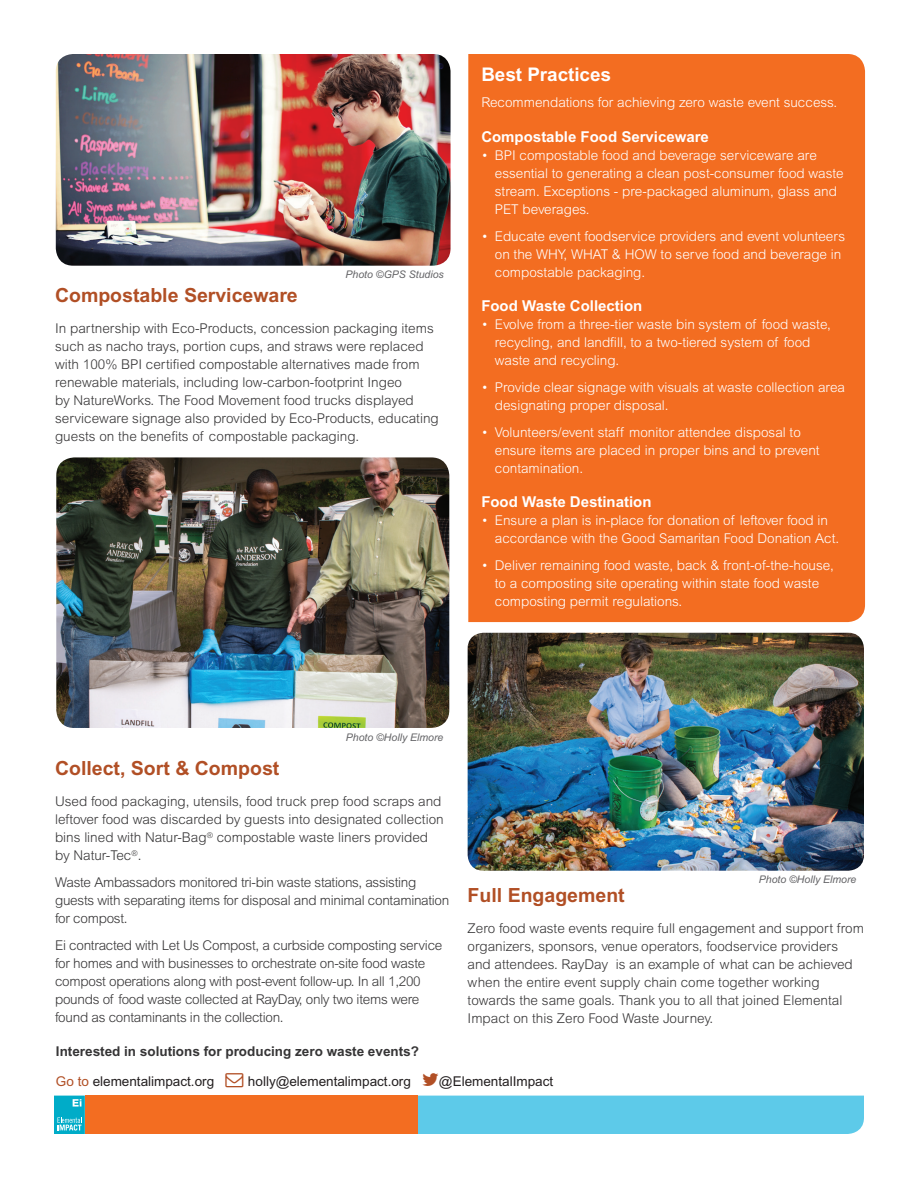
<style>
.page{position:relative;width:918px;height:1188px;background:#fff}
.page>*{position:absolute;margin:0;border:0;box-sizing:border-box;transform-origin:0 0}
.t1{font:700 19.5px "Arial MT Std";color:#b14f25}
.t2{font:700 18.75px "Arial MT Std";color:#fff}
.t3{font:700 15px "Arial MT Std";color:#fff}
.t4{font:300 13.5px/18px "Arial MT Std";color:#fff}
.t5{font:300 13.5px/18px "Arial MT Std";color:#363536}
.t6{font:300 13.5px/18px "Arial MT Std";letter-spacing:-.02em;color:#363536}
.t7{font:13.5px "Arial MT Std";color:#231f20}
.t8{font:700 13.5px "Arial MT Std";color:#363536}
.t9{font:italic 10.5px "Arial MT Std";color:#646467}
.s1{color:#b14f25}
</style>
<div class="page">
<div style="left:418px;top:1096px;width:446px;height:38px;background:#5dcae9"></div>
<div style="left:85px;top:1096px;width:333px;height:38px;background:#f36d21"></div>
<svg style="left:54px;top:1096px;width:31px;height:38px"></svg>
<img style="left:468px;top:633px;width:396px;height:238px">
<img style="left:56px;top:54px;width:395px;height:212px">
<img style="left:56px;top:457px;width:393px;height:271px">
<div style="left:468px;top:54px;width:397px;height:568px;background:#f36d21"></div>
<p class="t9" style="left:346px;top:268px;width:100px">Photo ©GPS Studios</p>
<h1 class="t1" style="left:55px;top:283px;width:244px">Compostable Serviceware</h1>
<p class="t5" style="left:55px;top:319px;width:385px">In partnership with Eco-Products, concession packaging items such as nacho trays, portion cups, and straws were replaced with 100% BPI certified compostable alternatives made from renewable materials, including low-carbon-footprint Ingeo<br>by NatureWorks. The Food Movement food trucks displayed serviceware signage also provided by Eco-Products, educating guests on the benefits of compostable packaging.</p>
<h2 class="t2" style="left:481px;top:63px;width:131px">Best Practices</h2>
<p class="t4" style="left:481px;top:94px;width:357px">Recommendations for achieving zero waste event success.</p>
<p class="t3" style="left:481px;top:128px;width:229px">Compostable Food Serviceware</p>
<p class="t4" style="left:495px;top:146px;width:351px;text-indent:-14px">• BPI compostable food and beverage serviceware are essential to generating a clean post-consumer food waste stream. Exceptions - pre-packaged aluminum, glass and PET beverages.</p>
<p class="t4" style="left:495px;top:227px;width:352px;text-indent:-14px">• Educate event foodservice providers and event volunteers on the WHY, WHAT &amp; HOW to serve food and beverage in compostable packaging.</p>
<p class="t3" style="left:481px;top:297px;width:163px">Food Waste Collection</p>
<p class="t4" style="left:495px;top:315px;width:338px;text-indent:-14px">• Evolve from a three-tier waste bin system of food waste, recycling, and landfill, to a two-tiered system of food waste and recycling.</p>
<p class="t4" style="left:495px;top:378px;width:352px;text-indent:-14px">• Provide clear signage with visuals at waste collection area designating proper disposal.</p>
<p class="t4" style="left:495px;top:423px;width:326px;text-indent:-14px">• Volunteers/event staff monitor attendee disposal to ensure items are placed in proper bins and to prevent contamination.</p>
<p class="t3" style="left:481px;top:493px;width:172px">Food Waste Destination</p>
<p class="t4" style="left:495px;top:512px;width:346px;text-indent:-14px">• Ensure a plan is in-place for donation of leftover food in accordance with the Good Samaritan Food Donation Act.</p>
<p class="t4" style="left:495px;top:557px;width:341px;text-indent:-14px">• Deliver remaining food waste, back &amp; front-of-the-house, to a composting site operating within state food waste composting permit regulations.</p>
<p class="t9" style="left:346px;top:731px;width:99px">Photo ©Holly Elmore</p>
<h1 class="t1" style="left:55px;top:756px;width:226px">Collect, Sort &amp; Compost</h1>
<p class="t5" style="left:55px;top:792px;width:390px">Used food packaging, utensils, food truck prep food scraps and leftover food was discarded by guests into designated collection bins lined with Natur-Bag<sup>®</sup> compostable waste liners provided by Natur-Tec<sup>®</sup>.</p>
<p class="t6" style="left:55px;top:873px;width:396px">Waste Ambassadors monitored tri-bin waste stations, assisting guests with separating items for disposal and minimal contamination for compost.</p>
<p class="t6" style="left:55px;top:936px;width:389px">Ei contracted with Let Us Compost, a curbside composting service for homes and with businesses to orchestrate on-site food waste compost operations along with post-event follow-up. In all 1,200 pounds of food waste collected at RayDay, only two items were found as contaminants in the collection.</p>
<p class="t9" style="left:759px;top:873px;width:99px">Photo ©Holly Elmore</p>
<h1 class="t1" style="left:468px;top:883px;width:159px">Full Engagement</h1>
<p class="t5" style="left:468px;top:919px;width:398px">Zero food waste events require full engagement and support from organizers, sponsors, venue operators, foodservice providers and attendees. RayDay is an example of what can be achieved when the entire event supply chain come together working towards the same goals. Thank you to all that joined Elemental Impact on this Zero Food Waste Journey.</p>
<p class="t8" style="left:56px;top:1043px;width:365px">Interested in solutions for producing zero waste events?</p>
<p class="t7" style="left:56px;top:1074px;width:160px"><span class="s1">Go to</span> elementalimpact.org</p>
<p class="t7" style="left:248px;top:1074px;width:164px">holly@elementalimpact.org</p>
<p class="t7" style="left:439px;top:1074px;width:116px">@ElementalImpact</p>
</div>
